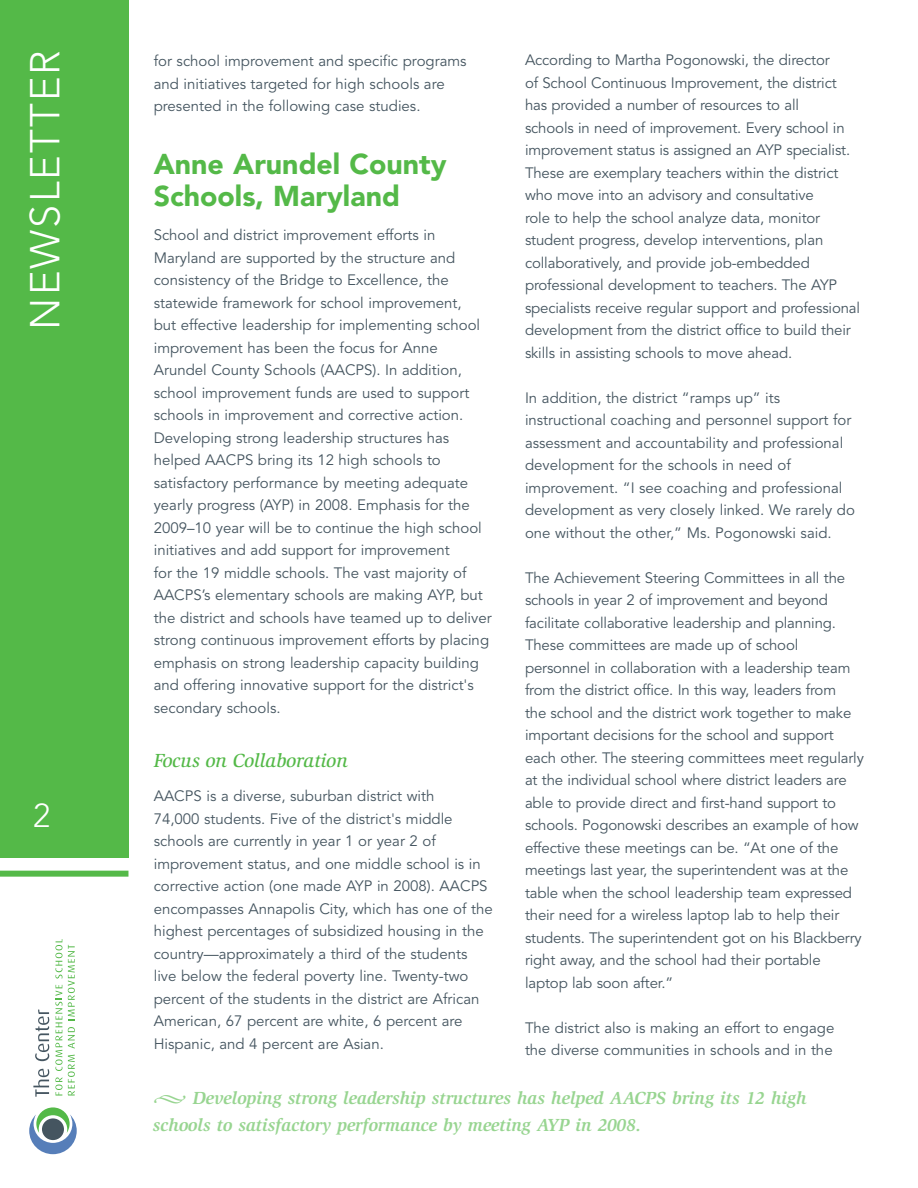
<style>
.page{position:relative;width:918px;height:1188px;background:#fff}
.page>*{position:absolute;margin:0;border:0;box-sizing:border-box;transform-origin:0 0}
.t1{font:300 41.4px "Avenir";letter-spacing:.05em;color:#fff}
.t2{font:300 33px "Avenir";color:#fff}
.t3{font:900 28.5px/31.5px "Avenir";color:#54b948}
.t4{font:italic 500 19.5px "Slimbach";color:#54b948}
.t5{font:italic 700 18px/27px "Slimbach";letter-spacing:-.005em;color:#98d591}
.t6{font:15px/22.5px "Avenir";color:#455560}
.s1{font-family:"Minion Pro";font-weight:400;font-style:normal;font-size:21px}
</style>
<div class="page">
<div style="left:0;top:0;width:128px;height:857px;background:#54b948"></div>
<div style="left:0;top:871px;width:128px;height:6px;background:#54b948"></div>
<svg style="left:29px;top:1107px;width:48px;height:47px"></svg>
<div style="left:42px;top:1118px;width:22px;height:22px;background:#455560;border-radius:50%"></div>
<svg style="left:55px;top:1077px;width:7px;height:19px"></svg>
<svg style="left:55px;top:985px;width:7px;height:86px"></svg>
<svg style="left:55px;top:939px;width:7px;height:40px"></svg>
<svg style="left:68px;top:1055px;width:7px;height:40px"></svg>
<svg style="left:68px;top:1027px;width:7px;height:22px"></svg>
<svg style="left:68px;top:945px;width:7px;height:75px"></svg>
<svg style="left:33px;top:1069px;width:16px;height:28px"></svg>
<svg style="left:35px;top:1009px;width:14px;height:52px"></svg>
<h1 class="t1" style="left:21px;top:330px;width:281px;rotate:-90deg">NEWSLETTER</h1>
<h2 class="t2" style="left:33px;top:797px;width:19px">2</h2>
<p class="t6" style="left:525px;top:49px;width:337px">According to Martha Pogonowski, the director<br>of School Continuous Improvement, the district has provided a number of resources to all<br>schools in need of improvement. Every school in improvement status is assigned an AYP specialist.<br>These are exemplary teachers within the district who move into an advisory and consultative<br>role to help the school analyze data, monitor student progress, develop interventions, plan collaboratively, and provide job-embedded professional development to teachers. The AYP specialists receive regular support and professional development from the district office to build their skills in assisting schools to move ahead.</p>
<p class="t6" style="left:525px;top:387px;width:331px">In addition, the district “ramps up” its instructional coaching and personnel support for assessment and accountability and professional development for the schools in need of improvement. “I see coaching and professional development as very closely linked. We rarely do one without the other,” Ms. Pogonowski said.</p>
<p class="t6" style="left:525px;top:567px;width:340px">The Achievement Steering Committees in all the schools in year 2 of improvement and beyond facilitate collaborative leadership and planning.<br>These committees are made up of school personnel in collaboration with a leadership team from the district office. In this way, leaders from<br>the school and the district work together to make important decisions for the school and support each other. The steering committees meet regularly at the individual school where district leaders are able to provide direct and first-hand support to schools. Pogonowski describes an example of how effective these meetings can be. “At one of the meetings last year, the superintendent was at the table when the school leadership team expressed their need for a wireless laptop lab to help their students. The superintendent got on his Blackberry right away, and the school had their portable laptop lab soon after.”</p>
<p class="t6" style="left:525px;top:1017px;width:311px">The district also is making an effort to engage the diverse communities in schools and in the</p>
<p class="t5" style="left:153px;top:1085px;width:655px"><span class="s1">•</span> Developing strong leadership structures has helped AACPS bring its 12 high schools to satisfactory performance by meeting AYP in 2008.</p>
<p class="t6" style="left:154px;top:50px;width:314px">for school improvement and specific programs and initiatives targeted for high schools are presented in the following case studies.</p>
<h3 class="t3" style="left:154px;top:148px;width:294px">Anne Arundel County<br>Schools, Maryland</h3>
<p class="t6" style="left:154px;top:224px;width:340px">School and district improvement efforts in Maryland are supported by the structure and consistency of the Bridge to Excellence, the statewide framework for school improvement,<br>but effective leadership for implementing school improvement has been the focus for Anne Arundel County Schools (AACPS). In addition, school improvement funds are used to support schools in improvement and corrective action.<br>Developing strong leadership structures has helped AACPS bring its 12 high schools to satisfactory performance by meeting adequate yearly progress (AYP) in 2008. Emphasis for the 2009–10 year will be to continue the high school initiatives and add support for improvement<br>for the 19 middle schools. The vast majority of AACPS’s elementary schools are making AYP, but the district and schools have teamed up to deliver strong continuous improvement efforts by placing emphasis on strong leadership capacity building and offering innovative support for the district's secondary schools.</p>
<h3 class="t4" style="left:154px;top:750px;width:196px">Focus on Collaboration</h3>
<p class="t6" style="left:154px;top:785px;width:341px">AACPS is a diverse, suburban district with<br>74,000 students. Five of the district's middle schools are currently in year 1 or year 2 of improvement status, and one middle school is in corrective action (one made AYP in 2008). AACPS encompasses Annapolis City, which has one of the highest percentages of subsidized housing in the country—approximately a third of the students live below the federal poverty line. Twenty-two percent of the students in the district are African American, 67 percent are white, 6 percent are Hispanic, and 4 percent are Asian.</p>
</div>
